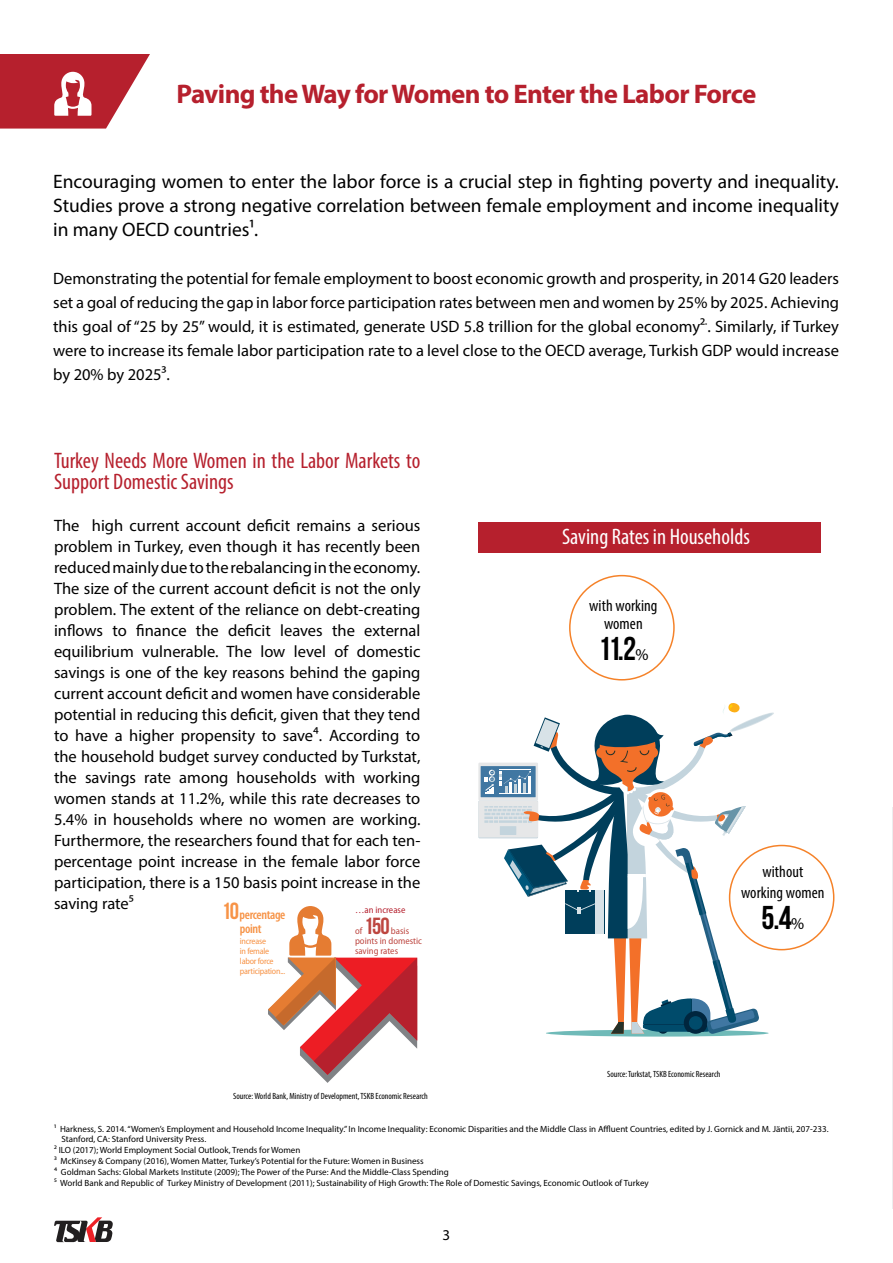
<style>
.page{position:relative;width:893px;height:1263px;background:#fff}
.page>*{position:absolute;margin:0;border:0;box-sizing:border-box;transform-origin:0 0}
.t1{font:700 33px "Bebas Neue";color:#000}
.t2{font:700 27px "Myriad Pro";letter-spacing:-.025em;color:#b6202d}
.t3{font:700 23.4px "Bebas Neue";color:#bd4640}
.t4{font:condensed 22.5px/21px "Myriad Pro";color:#b6202d}
.t5{font:condensed 22.5px "Myriad Pro";color:#fff}
.t6{font:19.5px/24px "Myriad Pro";color:#000;text-align:justify}
.t7{font:16.5px/21px "Myriad Pro";color:#000;text-align:justify}
.t8{font:condensed 16.5px/18px "Myriad Pro";letter-spacing:.005em;color:#000;text-align:center}
.t9{font:15px "Myriad Pro";color:#000}
.t10{font:600 condensed 13.2px/13.6px "Myriad Pro";letter-spacing:-.025em;color:#f79346;text-align:center}
.t11{font:semi-condensed 9.45px/10.2px "Myriad Pro";color:#bd4640}
.t12{font:semi-condensed 9.45px "Myriad Pro";color:#b5202e}
.t13{font:9px "Myriad Pro";color:#000}
.t14{font:condensed 9px "Myriad Pro";color:#000}
.t15{font:semi-condensed 8.7px/10.2px "Myriad Pro";letter-spacing:-.025em;color:#f79346}
.s1{font-family:"Bebas Neue";font-weight:700;font-stretch:normal;font-size:23.4px}
.s2{font-family:"Myriad Pro";font-weight:400;font-size:16.5px}
</style>
<div class="page">
<svg style="left:54px;top:1217px;width:59px;height:25px"></svg>
<svg style="left:0;top:54px;width:150px;height:75px"></svg>
<div style="left:478px;top:801px;width:60px;height:36px;background:#e6e7e8"></div>
<svg style="left:478px;top:763px;width:60px;height:37px"></svg>
<div style="left:481px;top:766px;width:55px;height:31px;background:#4077a2"></div>
<div style="left:546px;top:1030px;width:223px;height:6px;background:#6fbab8;border-radius:50%"></div>
<svg style="left:484px;top:703px;width:290px;height:331px"></svg>
<div style="left:569px;top:575px;width:106px;height:105px;border:2px solid #f58229;border-radius:50%"></div>
<div style="left:729px;top:845px;width:105px;height:105px;border:2px solid #f58229;border-radius:50%"></div>
<div style="left:478px;top:523px;width:343px;height:30px;background:#b6202d"></div>
<hr style="left:892px;top:808px;width:1px;height:401px;background:#ededee">
<svg style="left:268px;top:906px;width:149px;height:177px"></svg>
<h2 class="t2" style="left:177px;top:76px;width:581px">Paving the Way for Women to Enter the Labor Force</h2>
<p class="t6" style="left:53px;top:170px;width:787px">Encouraging women to enter the labor force is a crucial step in fighting poverty and inequality.<br>Studies prove a strong negative correlation between female employment and income inequality in many OECD countries1.</p>
<p class="t7" style="left:53px;top:267px;width:787px;line-height:24px">Demonstrating the potential for female employment to boost economic growth and prosperity, in 2014 G20 leaders set a goal of reducing the gap in labor force participation rates between men and women by 25% by 2025. Achieving this goal of “25 by 25” would, it is estimated, generate USD 5.8 trillion for the global economy2.. Similarly, if Turkey were to increase its female labor participation rate to a level close to the OECD average, Turkish GDP would increase by 20% by 20253.</p>
<h3 class="t4" style="left:54px;top:449px;width:368px">Turkey Needs More Women in the Labor Markets to<br>Support Domestic Savings</h3>
<p class="t7" style="left:54px;top:514px;width:368px">The high current account deficit remains a serious problem in Turkey, even though it has recently been reduced mainly due to the rebalancing in the economy.<br>The size of the current account deficit is not the only problem. The extent of the reliance on debt-creating inflows to finance the deficit leaves the external equilibrium vulnerable. The low level of domestic savings is one of the key reasons behind the gaping current account deficit and women have considerable potential in reducing this deficit, given that they tend to have a higher propensity to save⁴. According to the household budget survey conducted by Turkstat, the savings rate among households with working women stands at 11.2%, while this rate decreases to 5.4% in households where no women are working.<br>Furthermore, the researchers found that for each ten&shy;percentage point increase in the female labor force participation, there is a 150 basis point increase in the saving rate⁵</p>
<p class="t10" style="left:222px;top:908px;width:65px"><span class="s1">10</span>percentage point</p>
<p class="t12" style="left:355px;top:905px;width:52px">…an increase</p>
<p class="t11" style="left:355px;top:925px;width:9px">of</p>
<h3 class="t3" style="left:364px;top:913px;width:27px">150</h3>
<p class="t11" style="left:355px;top:925px;width:69px;text-indent:36px">basis points in domestic saving rates</p>
<p class="t15" style="left:240px;top:936px;width:47px">increase<br>in female labor force participation...</p>
<p class="t14" style="left:233px;top:1091px;width:196px">Source: World Bank, Ministry of Development, TSKB Economic Research</p>
<h3 class="t5" style="left:562px;top:523px;width:189px">Saving Rates in Households</h3>
<p class="t8" style="left:589px;top:596px;width:70px">with working women</p>
<h1 class="t1" style="left:598px;top:631px;width:52px">11.2<span class="s2">%</span></h1>
<p class="t8" style="left:741px;top:861px;width:85px;line-height:21px">without working women</p>
<h1 class="t1" style="left:761px;top:900px;width:44px">5.4<span class="s2">%</span></h1>
<p class="t14" style="left:607px;top:1069px;width:115px">Source: Turkstat, TSKB Economic Research</p>
<p class="t13" style="left:54px;top:1123px;width:776px">1 Harkness, S. 2014. “Women’s Employment and Household Income Inequality.” In Income Inequality: Economic Disparities and the Middle Class in Affluent Countries, edited by J. Gornick and M. Jäntii, 207-233.</p>
<p class="t13" style="left:61px;top:1134px;width:146px">Stanford, CA: Stanford University Press.</p>
<p class="t13" style="left:54px;top:1144px;width:248px">2 ILO (2017); World Employment Social Outlook, Trends for Women</p>
<p class="t13" style="left:54px;top:1155px;width:371px">3 McKinsey &amp; Company (2016), Women Matter, Turkey’s Potential for the Future: Women in Business</p>
<p class="t13" style="left:54px;top:1166px;width:396px">4 Goldman Sachs: Global Markets Institute (2009); The Power of the Purse: And the Middle-Class Spending</p>
<p class="t13" style="left:54px;top:1177px;width:596px">5 World Bank and Republic of Turkey Ministry of Development (2011); Sustainability of High Growth: The Role of Domestic Savings, Economic Outlook of Turkey</p>
<p class="t9" style="left:443px;top:1225px;width:9px">3</p>
</div>
